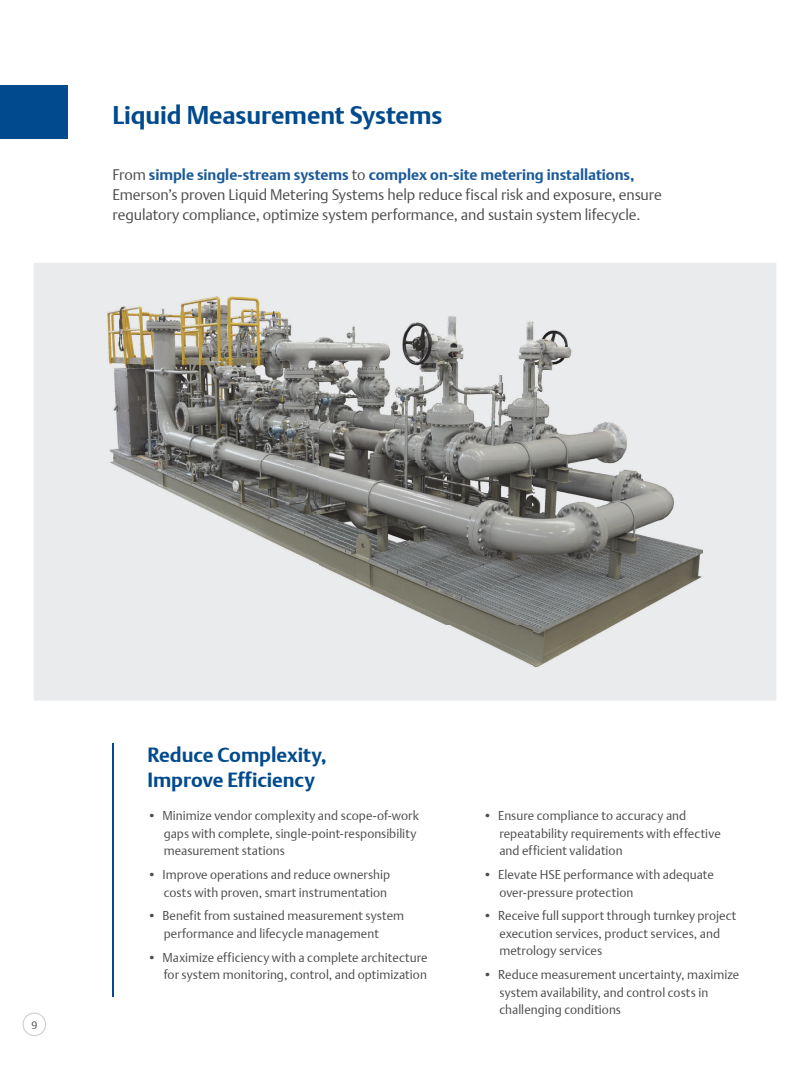
<style>
.page{position:relative;width:810px;height:1080px;background:#fff}
.page>*{position:absolute;margin:0;border:0;box-sizing:border-box;transform-origin:0 0}
.t1{font:25px "DTL Argo T Bold";letter-spacing:-.005em;color:#004a8d}
.t2{font:20px/25px "DTL Argo T Bold";letter-spacing:-.005em;color:#004a8d}
.t3{font:15px/20px "DTL Argo T Light";letter-spacing:-.005em;color:#4b4c4d}
.t4{font:15px "DTL Argo T Bold";color:#1a5a99}
.t5{font:12.5px/17.5px "DTL Argo T Light";letter-spacing:.005em;color:#4b4c4d}
.t6{font:10.62px "DTL Argo T Light";color:#4b4c4d}
.s1{font-family:"DTL Argo T Light";color:#4b4c4d}
</style>
<div class="page">
<svg style="left:22px;top:1012px;width:24px;height:24px"></svg>
<div style="left:34px;top:263px;width:742px;height:438px;background:#eaebec"></div>
<img style="left:107px;top:297px;width:596px;height:370px">
<div style="left:0;top:85px;width:68px;height:53px;background:#004a8d"></div>
<hr style="left:112px;top:743px;width:2px;height:254px;background:#004a8d">
<h1 class="t1" style="left:112px;top:100px;width:332px">Liquid Measurement Systems</h1>
<p class="t4" style="left:112px;top:166px;width:524px"><span class="s1">From</span> simple single-stream systems <span class="s1">to</span> complex on-site metering installations,</p>
<p class="t3" style="left:113px;top:185px;width:551px">Emerson’s proven Liquid Metering Systems help reduce fiscal risk and exposure, ensure regulatory compliance, optimize system performance, and sustain system lifecycle.</p>
<p class="t6" style="left:31px;top:1019px;width:7px">9</p>
<h2 class="t2" style="left:148px;top:742px;width:181px">Reduce Complexity,<br>Improve Efficiency</h2>
<p class="t5" style="left:164px;top:807px;width:257px;text-indent:-16px">• Minimize vendor complexity and scope-of-work gaps with complete, single-point-responsibility measurement stations</p>
<p class="t5" style="left:148px;top:866px;width:244px;text-align:right">• Improve operations and reduce ownership costs with proven, smart instrumentation</p>
<p class="t5" style="left:164px;top:907px;width:242px;text-indent:-16px">• Benefit from sustained measurement system performance and lifecycle management</p>
<p class="t5" style="left:148px;top:948px;width:282px;text-align:right">• Maximize efficiency with a complete architecture for system monitoring, control, and optimization</p>
<p class="t5" style="left:499px;top:807px;width:223px;text-indent:-16px">• Ensure compliance to accuracy and repeatability requirements with effective and efficient validation</p>
<p class="t5" style="left:499px;top:866px;width:216px;text-indent:-16px">• Elevate HSE performance with adequate over-pressure protection</p>
<p class="t5" style="left:499px;top:907px;width:239px;text-indent:-16px">• Receive full support through turnkey project execution services, product services, and metrology services</p>
<p class="t5" style="left:499px;top:966px;width:241px;text-indent:-16px">• Reduce measurement uncertainty, maximize system availability, and control costs in challenging conditions</p>
</div>
